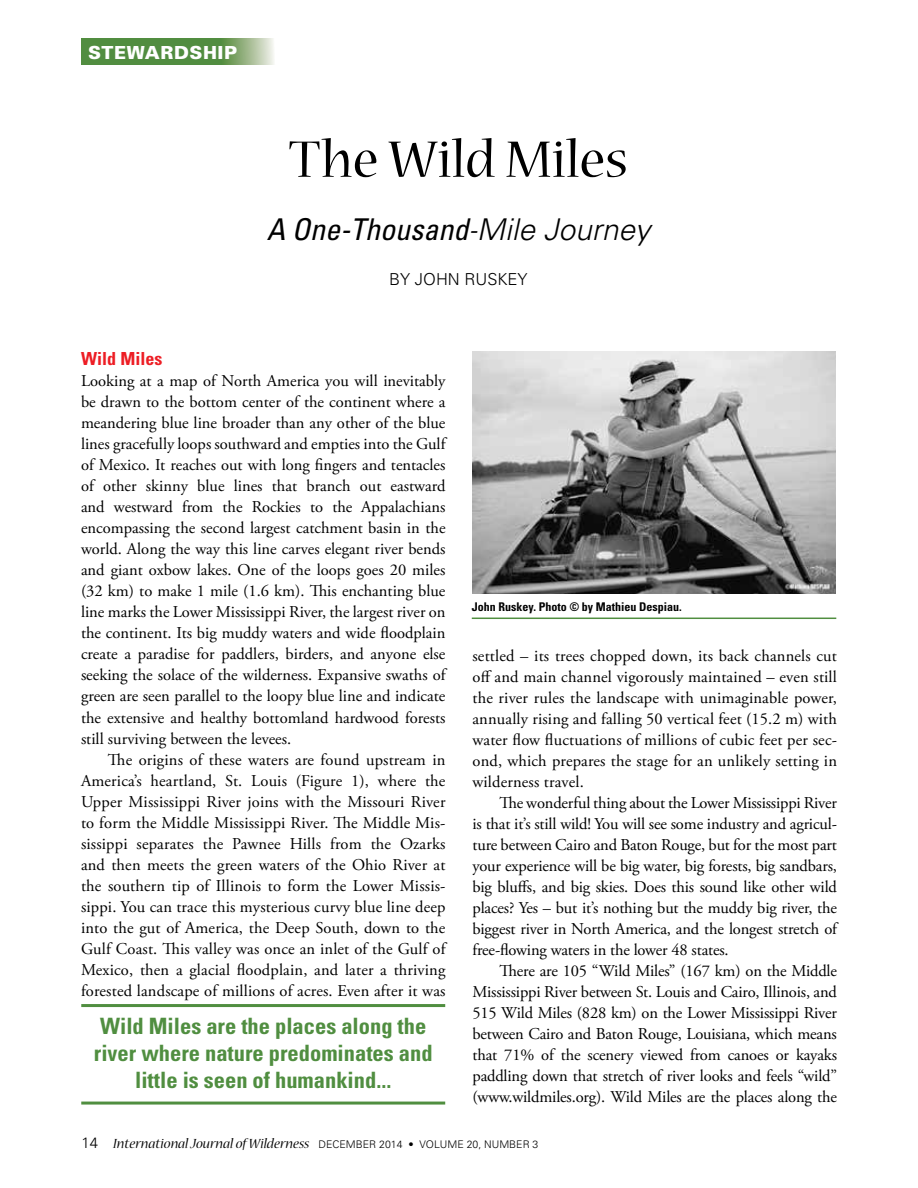
<style>
.page{position:relative;width:918px;height:1188px;background:#fff}
.page>*{position:absolute;margin:0;border:0;box-sizing:border-box;transform-origin:0 0}
.t1{font:57px "Nueva Std";color:#000}
.t2{font:italic condensed 30px "Univers";color:#000}
.t3{font:700 condensed 22.5px/27px "Univers";color:#508e40;text-align:center}
.t4{font:900 18px "Univers";letter-spacing:.03em;color:#fff}
.t5{font:700 condensed 18px "Univers";color:#ed1d24}
.t6{font:16.5px/21px "Adobe Garamond Pro";color:#000;text-align:justify}
.t7{font:300 16.5px "Univers";color:#000}
.t8{font:italic 15px "Nueva Std";color:#000}
.t9{font:700 condensed 12px "Univers";color:#000}
.s1{font-weight:300}
.s2{font-weight:300;font-stretch:normal}
.s3{font-family:"Univers";font-weight:300;font-style:normal}
.s4{font-family:"Univers";font-weight:300;font-style:normal;font-size:10.5px}
</style>
<div class="page">
<svg style="left:81px;top:39px;width:193px;height:26px;background:#695"></svg>
<img style="left:472px;top:351px;width:364px;height:243px">
<hr style="left:472px;top:618px;width:364px;height:1px;background:#508e40">
<hr style="left:81px;top:1004px;width:364px;height:3px;background:#508e40">
<hr style="left:81px;top:1102px;width:364px;height:3px;background:#508e40">
<p class="t4" style="left:88px;top:41px;width:151px">STEWARDSHIP</p>
<h1 class="t1" style="left:289px;top:133px;width:340px">The Wild Miles</h1>
<h2 class="t2" style="left:267px;top:210px;width:385px">A One-Thousand<span class="s1">-</span><span class="s2">Mile Journey</span></h2>
<p class="t7" style="left:389px;top:269px;width:140px">BY JOHN RUSKEY</p>
<p class="t5" style="left:81px;top:348px;width:83px">Wild Miles</p>
<p class="t6" style="left:81px;top:371px;width:366px">Looking at a map of North America you will inevitably be drawn to the bottom center of the continent where a meandering blue line broader than any other of the blue lines gracefully loops southward and empties into the Gulf of Mexico. It reaches out with long fingers and tentacles of other skinny blue lines that branch out eastward and westward from the Rockies to the Appalachians encompassing the second largest catchment basin in the world. Along the way this line carves elegant river bends and giant oxbow lakes. One of the loops goes 20 miles (32 km) to make 1 mile (1.6 km). This enchanting blue line marks the Lower Mississippi River, the largest river on the continent. Its big muddy waters and wide floodplain create a paradise for paddlers, birders, and anyone else seeking the solace of the wilderness. Expansive swaths of green are seen parallel to the loopy blue line and indicate the extensive and healthy bottomland hardwood forests still surviving between the levees.</p>
<p class="t6" style="left:81px;top:749px;width:366px;text-indent:27px">The origins of these waters are found upstream in America’s heartland, St. Louis (Figure 1), where the Upper Mississippi River joins with the Missouri River to form the Middle Mississippi River. The Middle Mis&shy;sissippi separates the Pawnee Hills from the Ozarks and then meets the green waters of the Ohio River at the southern tip of Illinois to form the Lower Missis&shy;sippi. You can trace this mysterious curvy blue line deep into the gut of America, the Deep South, down to the Gulf Coast. This valley was once an inlet of the Gulf of Mexico, then a glacial floodplain, and later a thriving forested landscape of millions of acres. Even after it was</p>
<h3 class="t3" style="left:94px;top:1012px;width:340px">Wild Miles are the places along the river where nature predominates and little is seen of humankind...</h3>
<p class="t9" style="left:472px;top:599px;width:212px">John Ruskey. Photo © by Mathieu Despiau.</p>
<p class="t6" style="left:472px;top:645px;width:366px">settled – its trees chopped down, its back channels cut off and main channel vigorously maintained – even still the river rules the landscape with unimaginable power, annually rising and falling 50 vertical feet (15.2 m) with water flow fluctuations of millions of cubic feet per sec&shy;ond, which prepares the stage for an unlikely setting in wilderness travel.</p>
<p class="t6" style="left:472px;top:792px;width:366px;text-indent:27px">The wonderful thing about the Lower Mississippi River is that it’s still wild! You will see some industry and agricul&shy;ture between Cairo and Baton Rouge, but for the most part your experience will be big water, big forests, big sandbars, big bluffs, and big skies. Does this sound like other wild places? Yes – but it’s nothing but the muddy big river, the biggest river in North America, and the longest stretch of free-flowing waters in the lower 48 states.</p>
<p class="t6" style="left:472px;top:960px;width:366px;text-indent:27px">There are 105 “Wild Miles” (167 km) on the Middle Mississippi River between St. Louis and Cairo, Illinois, and 515 Wild Miles (828 km) on the Lower Mississippi River between Cairo and Baton Rouge, Louisiana, which means that 71% of the scenery viewed from canoes or kayaks paddling down that stretch of river looks and feels “wild” (www.wildmiles.org). Wild Miles are the places along the</p>
<p class="t8" style="left:82px;top:1137px;width:458px"><span class="s3">14</span> International Journal of Wilderness <span class="s4">DECEMBER 2014 • VOLUME 20, NUMBER 3</span></p>
</div>
